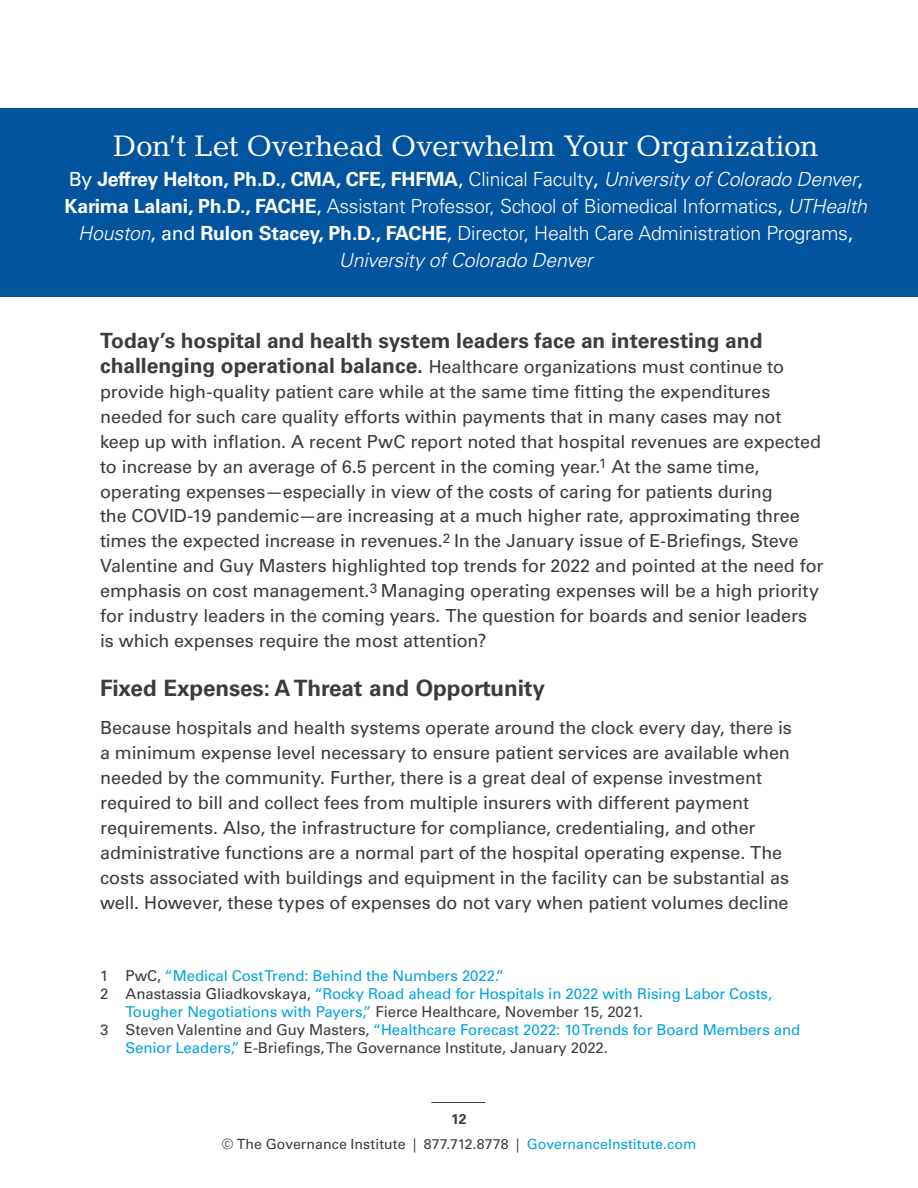
<style>
.page{position:relative;width:918px;height:1188px;background:#fff}
.page>*{position:absolute;margin:0;border:0;box-sizing:border-box;transform-origin:0 0}
.t1{font:30px "Candida Std";letter-spacing:-.015em;color:#fff}
.t2{font:700 22.5px "Univers LT Std";letter-spacing:-.005em;color:#3b3c3e}
.t3{font:700 21px "Univers LT Std";color:#3b3c3e}
.t4{font:300 19.5px/27px "Univers LT Std";letter-spacing:-.01em;color:#fff;text-align:center}
.t5{font:18px/24.9px "Univers LT Std";letter-spacing:-.005em;color:#3b3c3e}
.t6{font:15px "Univers LT Std";letter-spacing:-.005em;color:#00a3e0}
.t7{font:15px "Univers LT Std";letter-spacing:-.005em;color:#3b3c3e}
.t8{font:14.1px/25.3px "Univers LT Std";letter-spacing:.005em;color:#3b3c3e;text-align:center}
.s1{font-weight:400}
.s2{font-weight:700}
.s3{font-style:italic}
.s4{font-weight:700;font-size:21px}
.s5{color:#3b3c3e}
.s6{color:#00a3e0}
</style>
<div class="page">
<hr style="left:431px;top:1102px;width:54px;height:1px;background:#3b3c3e">
<div style="left:0;top:108px;width:918px;height:189px;background:#03549f"></div>
<h1 class="t1" style="left:113px;top:129px;width:707px">Don’t Let Overhead Overwhelm Your Organization</h1>
<p class="t4" style="left:65px;top:166px;width:804px"><span class="s1">By</span> <span class="s2">Jeffrey Helton, Ph.D., CMA, CFE, FHFMA</span><span class="s1">,</span> Clinical Faculty<span class="s1">,</span> <span class="s3">University of Colorado Denver</span><span class="s1">, </span><span class="s2">Karima Lalani, Ph.D., FACHE</span><span class="s1">,</span> Assistant Professor, School of Biomedical Informatics<span class="s1">,</span> <span class="s3">UTHealth Houston</span><span class="s1">, and</span> <span class="s2">Rulon Stacey, Ph.D., FACHE</span><span class="s1">,</span> Director, Health Care Administration Programs<span class="s1">, </span><span class="s3">University of Colorado Denver</span></p>
<p class="t3" style="left:100px;top:329px;width:664px">Today’s hospital and health system leaders face an interesting and</p>
<p class="t5" style="left:100px;top:354px;width:725px"><span class="s4">challenging operational balance.</span> Healthcare organizations must continue to provide high-quality patient care while at the same time fitting the expenditures needed for such care quality efforts within payments that in many cases may not keep up with inflation. A recent PwC report noted that hospital revenues are expected to increase by an average of 6.5 percent in the coming year.<sup>1</sup> At the same time, operating expenses—especially in view of the costs of caring for patients during<br>the COVID-19 pandemic—are increasing at a much higher rate, approximating three times the expected increase in revenues.<sup>2</sup> In the January issue of E-Briefings, Steve Valentine and Guy Masters highlighted top trends for 2022 and pointed at the need for emphasis on cost management.<sup>3</sup> Managing operating expenses will be a high priority for industry leaders in the coming years. The question for boards and senior leaders is which expenses require the most attention?</p>
<p class="t2" style="left:100px;top:675px;width:446px">Fixed Expenses: A Threat and Opportunity</p>
<p class="t5" style="left:100px;top:716px;width:693px">Because hospitals and health systems operate around the clock every day, there is a minimum expense level necessary to ensure patient services are available when needed by the community. Further, there is a great deal of expense investment required to bill and collect fees from multiple insurers with different payment requirements. Also, the infrastructure for compliance, credentialing, and other administrative functions are a normal part of the hospital operating expense. The costs associated with buildings and equipment in the facility can be substantial as well. However, these types of expenses do not vary when patient volumes decline</p>
<p class="t6" style="left:100px;top:967px;width:405px"><span class="s5">1 PwC,</span> “Medical Cost Trend: Behind the Numbers 2022.”</p>
<p class="t6" style="left:100px;top:985px;width:674px"><span class="s5">2 Anastassia Gliadkovskaya,</span> “Rocky Road ahead for Hospitals in 2022 with Rising Labor Costs,</p>
<p class="t7" style="left:126px;top:1003px;width:519px"><span class="s6">Tougher Negotiations with Payers,”</span> Fierce Healthcare, November 15, 2021.</p>
<p class="t6" style="left:100px;top:1021px;width:702px"><span class="s5">3 Steven Valentine and Guy Masters,</span> “Healthcare Forecast 2022: 10 Trends for Board Members and</p>
<p class="t7" style="left:126px;top:1039px;width:484px"><span class="s6">Senior Leaders,”</span> E-Briefings, The Governance Institute, January 2022.</p>
<p class="t8" style="left:222px;top:1107px;width:476px"><span class="s2">12<br></span>© The Governance Institute | 877.712.8778 | <span class="s6">GovernanceInstitute.com</span></p>
</div>
